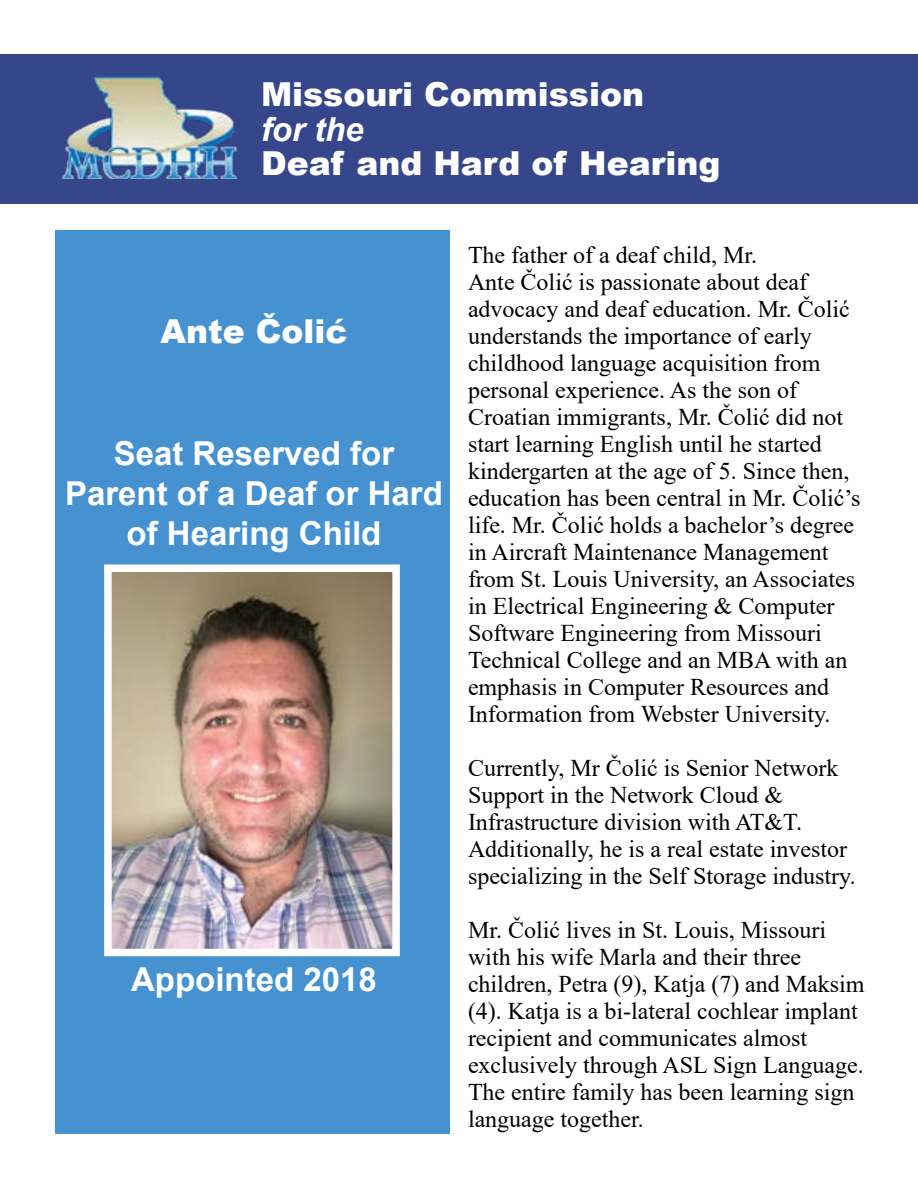
<style>
.page{position:relative;width:918px;height:1188px;background:#fff}
.page>*{position:absolute;margin:0;border:0;box-sizing:border-box;transform-origin:0 0}
.t1{font:700 33px/40.5px "Arial";color:#fff;text-align:center}
.t2{font:900 33px "Arial";color:#fff}
.t3{font:italic 700 33px "Arial";color:#fff}
.t4{font:24px/27px "Times New Roman";color:#000}
</style>
<div class="page">
<div style="left:0;top:54px;width:918px;height:150px;background:#36468b"></div>
<img style="left:62px;top:76px;width:176px;height:103px">
<div style="left:56px;top:231px;width:394px;height:903px;background:#4692d0"></div>
<img style="left:113px;top:574px;width:278px;height:373px">
<div style="left:104px;top:565px;width:296px;height:391px;border:8px solid #fff"></div>
<h1 class="t2" style="left:261px;top:70px;width:385px">Missouri Commission</h1>
<h1 class="t3" style="left:261px;top:107px;width:104px">for the</h1>
<h1 class="t2" style="left:261px;top:139px;width:461px">Deaf and Hard of Hearing</h1>
<h1 class="t2" style="left:160px;top:307px;width:189px">Ante Čolić</h1>
<h1 class="t1" style="left:65px;top:433px;width:379px">Seat Reserved for<br>Parent of a Deaf or Hard of Hearing Child</h1>
<h1 class="t1" style="left:131px;top:960px;width:247px">Appointed 2018</h1>
<p class="t4" style="left:468px;top:241px;width:394px">The father of a deaf child, Mr.<br>Ante Čolić is passionate about deaf advocacy and deaf education. Mr. Čolić understands the importance of early childhood language acquisition from personal experience. As the son of Croatian immigrants, Mr. Čolić did not start learning English until he started kindergarten at the age of 5. Since then, education has been central in Mr. Čolić’s life. Mr. Čolić holds a bachelor’s degree in Aircraft Maintenance Management from St. Louis University, an Associates in Electrical Engineering &amp; Computer Software Engineering from Missouri Technical College and an MBA with an emphasis in Computer Resources and Information from Webster University.</p>
<p class="t4" style="left:468px;top:754px;width:389px">Currently, Mr Čolić is Senior Network Support in the Network Cloud &amp; Infrastructure division with AT&amp;T.<br>Additionally, he is a real estate investor specializing in the Self Storage industry.</p>
<p class="t4" style="left:468px;top:916px;width:398px">Mr. Čolić lives in St. Louis, Missouri with his wife Marla and their three children, Petra (9), Katja (7) and Maksim (4). Katja is a bi-lateral cochlear implant recipient and communicates almost exclusively through ASL Sign Language.<br>The entire family has been learning sign language together.</p>
</div>
